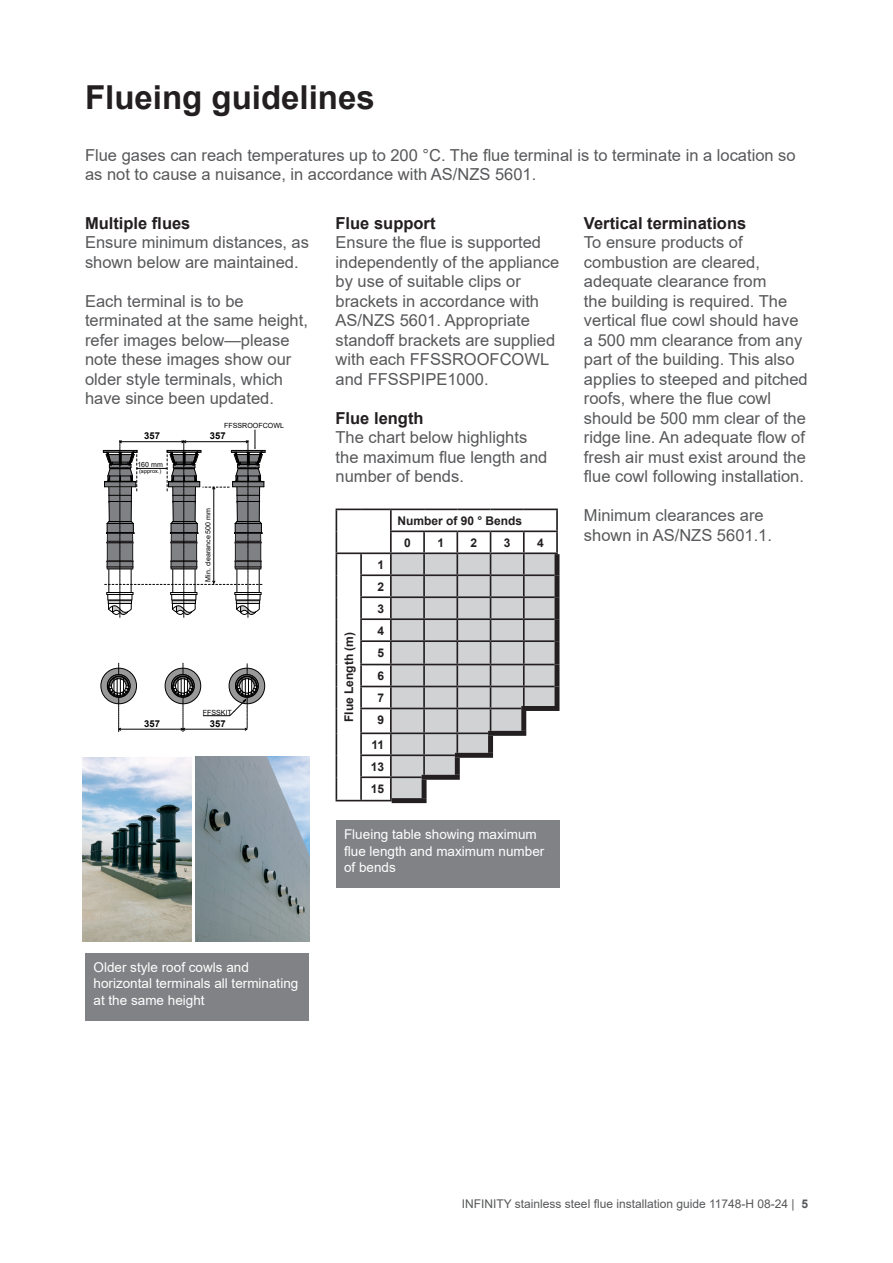
<style>
.page{position:relative;width:893px;height:1263px;background:#fff}
.page>*{position:absolute;margin:0;border:0;box-sizing:border-box;transform-origin:0 0}
.t1{font:700 33px "Arial";color:#231f20}
.t2{font:16.5px/19.5px "Arial";color:#57585a}
.t3{font:700 16.5px "Arial";color:#231f20}
.t4{font:13.5px/16.5px "Arial";color:#fff}
.t5{font:12px "Arial";color:#57585a}
.t6{font:700 12px "Arial";color:#231f20}
.t7{font:700 9.45px "Arial";color:#000}
.t8{font:7.05px "Arial";color:#000}
.t9{font:5.55px "Arial";color:#000}
.s1{font-weight:700}
</style>
<div class="page">
<hr style="left:336px;top:508px;width:25px;height:2px;background:#231f20">
<hr style="left:361px;top:508px;width:30px;height:2px;background:#231f20">
<hr style="left:391px;top:508px;width:33px;height:2px;background:#231f20">
<hr style="left:390px;top:510px;width:2px;height:20px;background:#231f20">
<hr style="left:424px;top:508px;width:33px;height:2px;background:#231f20">
<hr style="left:457px;top:508px;width:34px;height:2px;background:#231f20">
<hr style="left:491px;top:508px;width:33px;height:2px;background:#231f20">
<hr style="left:524px;top:508px;width:34px;height:2px;background:#231f20">
<hr style="left:556px;top:510px;width:2px;height:20px;background:#231f20">
<hr style="left:390px;top:530px;width:34px;height:2px;background:#231f20">
<hr style="left:390px;top:532px;width:2px;height:20px;background:#231f20">
<hr style="left:424px;top:530px;width:33px;height:2px;background:#231f20">
<hr style="left:457px;top:530px;width:34px;height:2px;background:#231f20">
<hr style="left:491px;top:530px;width:33px;height:2px;background:#231f20">
<hr style="left:524px;top:530px;width:34px;height:2px;background:#231f20">
<hr style="left:556px;top:532px;width:2px;height:20px;background:#231f20">
<hr style="left:361px;top:552px;width:30px;height:2px;background:#231f20">
<hr style="left:360px;top:554px;width:2px;height:20px;background:#231f20">
<hr style="left:390px;top:554px;width:2px;height:20px;background:#231f20">
<hr style="left:360px;top:574px;width:31px;height:2px;background:#231f20">
<hr style="left:360px;top:576px;width:2px;height:20px;background:#231f20">
<hr style="left:390px;top:576px;width:2px;height:20px;background:#231f20">
<hr style="left:360px;top:596px;width:31px;height:2px;background:#231f20">
<hr style="left:360px;top:598px;width:2px;height:20px;background:#231f20">
<hr style="left:390px;top:598px;width:2px;height:20px;background:#231f20">
<hr style="left:360px;top:618px;width:31px;height:2px;background:#231f20">
<hr style="left:360px;top:620px;width:2px;height:20px;background:#231f20">
<hr style="left:360px;top:640px;width:31px;height:2px;background:#231f20">
<hr style="left:360px;top:642px;width:2px;height:22px;background:#231f20">
<hr style="left:360px;top:664px;width:31px;height:1px;background:#231f20">
<hr style="left:360px;top:665px;width:2px;height:21px;background:#231f20">
<hr style="left:390px;top:665px;width:2px;height:21px;background:#231f20">
<hr style="left:360px;top:686px;width:31px;height:1px;background:#231f20">
<hr style="left:360px;top:687px;width:2px;height:21px;background:#231f20">
<hr style="left:390px;top:687px;width:2px;height:21px;background:#231f20">
<hr style="left:360px;top:708px;width:31px;height:1px;background:#231f20">
<hr style="left:360px;top:709px;width:2px;height:23px;background:#231f20">
<hr style="left:390px;top:709px;width:2px;height:23px;background:#231f20">
<hr style="left:360px;top:732px;width:31px;height:2px;background:#231f20">
<hr style="left:360px;top:734px;width:2px;height:20px;background:#231f20">
<hr style="left:390px;top:734px;width:2px;height:20px;background:#231f20">
<hr style="left:360px;top:754px;width:31px;height:2px;background:#231f20">
<hr style="left:360px;top:756px;width:2px;height:20px;background:#231f20">
<hr style="left:390px;top:756px;width:2px;height:20px;background:#231f20">
<hr style="left:360px;top:776px;width:31px;height:2px;background:#231f20">
<hr style="left:360px;top:778px;width:2px;height:22px;background:#231f20">
<svg style="left:336px;top:510px;width:25px;height:291px"></svg>
<hr style="left:361px;top:800px;width:31px;height:1px;background:#231f20">
<hr style="left:390px;top:620px;width:2px;height:20px;background:#231f20">
<hr style="left:390px;top:642px;width:2px;height:22px;background:#231f20">
<hr style="left:390px;top:778px;width:2px;height:22px;background:#231f20">
<div style="left:392px;top:798px;width:35px;height:5px;background:#231f20"></div>
<hr style="left:524px;top:552px;width:34px;height:2px;background:#231f20">
<hr style="left:555px;top:554px;width:4px;height:21px;background:#231f20">
<svg style="left:391px;top:532px;width:166px;height:269px"></svg>
<hr style="left:555px;top:686px;width:4px;height:20px;background:#231f20">
<hr style="left:524px;top:574px;width:31px;height:2px;background:#231f20">
<hr style="left:523px;top:576px;width:2px;height:20px;background:#231f20">
<hr style="left:524px;top:596px;width:31px;height:2px;background:#231f20">
<hr style="left:523px;top:598px;width:2px;height:20px;background:#231f20">
<hr style="left:524px;top:618px;width:31px;height:2px;background:#231f20">
<hr style="left:523px;top:620px;width:2px;height:20px;background:#231f20">
<hr style="left:524px;top:640px;width:31px;height:2px;background:#231f20">
<hr style="left:523px;top:642px;width:2px;height:22px;background:#231f20">
<hr style="left:524px;top:664px;width:31px;height:1px;background:#231f20">
<hr style="left:523px;top:665px;width:2px;height:21px;background:#231f20">
<hr style="left:524px;top:686px;width:31px;height:1px;background:#231f20">
<hr style="left:555px;top:575px;width:4px;height:22px;background:#231f20">
<hr style="left:555px;top:597px;width:4px;height:22px;background:#231f20">
<hr style="left:555px;top:619px;width:4px;height:22px;background:#231f20">
<hr style="left:555px;top:641px;width:4px;height:23px;background:#231f20">
<hr style="left:555px;top:664px;width:4px;height:22px;background:#231f20">
<div style="left:422px;top:775px;width:38px;height:5px;background:#231f20"></div>
<div style="left:422px;top:780px;width:5px;height:18px;background:#231f20"></div>
<div style="left:455px;top:753px;width:38px;height:5px;background:#231f20"></div>
<div style="left:455px;top:758px;width:5px;height:17px;background:#231f20"></div>
<div style="left:521px;top:706px;width:38px;height:5px;background:#231f20"></div>
<div style="left:521px;top:711px;width:5px;height:20px;background:#231f20"></div>
<div style="left:488px;top:731px;width:38px;height:5px;background:#231f20"></div>
<div style="left:488px;top:736px;width:5px;height:17px;background:#231f20"></div>
<hr style="left:119px;top:729px;width:64px;height:1px;background:#000">
<svg style="left:100px;top:663px;width:39px;height:69px"></svg>
<svg style="left:163px;top:663px;width:103px;height:69px"></svg>
<svg style="left:103px;top:430px;width:163px;height:188px"></svg>
<img style="left:83px;top:757px;width:109px;height:184px">
<img style="left:195px;top:757px;width:114px;height:185px">
<div style="left:85px;top:953px;width:224px;height:67px;background:#808285"></div>
<div style="left:336px;top:821px;width:223px;height:67px;background:#808285"></div>
<p class="t1" style="left:85px;top:74px;width:291px">Flueing guidelines</p>
<p class="t2" style="left:85px;top:145px;width:712px">Flue gases can reach temperatures up to 200 °C. The flue terminal is to terminate in a location so as not to cause a nuisance, in accordance with AS/NZS 5601.</p>
<p class="t3" style="left:336px;top:211px;width:101px">Flue support</p>
<p class="t2" style="left:336px;top:233px;width:225px">Ensure the flue is supported independently of the appliance by use of suitable clips or brackets in accordance with<br>AS/NZS 5601. Appropriate standoff brackets are supplied with each FFSSROOFCOWL and FFSSPIPE1000.</p>
<p class="t3" style="left:336px;top:406px;width:90px">Flue length</p>
<p class="t2" style="left:336px;top:428px;width:213px">The chart below highlights the maximum flue length and number of bends.</p>
<p class="t6" style="left:397px;top:512px;width:126px">Number of 90 ° Bends</p>
<p class="t6" style="left:404px;top:534px;width:8px">0</p>
<p class="t6" style="left:437px;top:534px;width:8px">1</p>
<p class="t6" style="left:471px;top:534px;width:8px">2</p>
<p class="t6" style="left:504px;top:534px;width:8px">3</p>
<p class="t6" style="left:537px;top:534px;width:8px">4</p>
<p class="t3" style="left:85px;top:211px;width:107px">Multiple flues</p>
<p class="t2" style="left:85px;top:233px;width:225px">Ensure minimum distances, as shown below are maintained.</p>
<p class="t2" style="left:85px;top:291px;width:224px">Each terminal is to be terminated at the same height, refer images below—please note these images show our older style terminals, which have since been updated.</p>
<p class="t8" style="left:224px;top:421px;width:61px">FFSSROOFCOWL</p>
<p class="t3" style="left:584px;top:211px;width:164px">Vertical terminations</p>
<p class="t2" style="left:584px;top:233px;width:225px">To ensure products of combustion are cleared, adequate clearance from<br>the building is required. The vertical flue cowl should have a 500 mm clearance from any part of the building. This also applies to steeped and pitched roofs, where the flue cowl should be 500 mm clear of the ridge line. An adequate flow of fresh air must exist around the flue cowl following installation.</p>
<p class="t2" style="left:584px;top:506px;width:190px">Minimum clearances are shown in AS/NZS 5601.1.</p>
<p class="t7" style="left:144px;top:429px;width:17px">357</p>
<p class="t7" style="left:210px;top:429px;width:17px">357</p>
<p class="t8" style="left:137px;top:459px;width:27px">160 mm</p>
<p class="t9" style="left:139px;top:467px;width:24px">(approx.)</p>
<p class="t8" style="left:203px;top:582px;width:75px;rotate:-90deg">Min. clearance 500 mm</p>
<p class="t6" style="left:378px;top:556px;width:8px">1</p>
<p class="t6" style="left:378px;top:578px;width:8px">2</p>
<p class="t6" style="left:378px;top:600px;width:8px">3</p>
<p class="t6" style="left:378px;top:622px;width:8px">4</p>
<p class="t6" style="left:378px;top:644px;width:8px">5</p>
<p class="t6" style="left:378px;top:667px;width:8px">6</p>
<p class="t6" style="left:378px;top:689px;width:8px">7</p>
<p class="t6" style="left:378px;top:711px;width:8px">9</p>
<p class="t6" style="left:372px;top:736px;width:14px">11</p>
<p class="t6" style="left:371px;top:758px;width:15px">13</p>
<p class="t6" style="left:371px;top:780px;width:15px">15</p>
<p class="t6" style="left:340px;top:722px;width:91px;rotate:-90deg">Flue Length (m)</p>
<p class="t8" style="left:203px;top:707px;width:31px">FFSSKIT</p>
<p class="t7" style="left:144px;top:717px;width:17px">357</p>
<p class="t7" style="left:210px;top:717px;width:17px">357</p>
<p class="t4" style="left:94px;top:958px;width:206px">Older style roof cowls and horizontal terminals all terminating at the same height</p>
<p class="t4" style="left:344px;top:826px;width:202px">Flueing table showing maximum flue length and maximum number of bends</p>
<p class="t5" style="left:462px;top:1195px;width:348px">INFINITY stainless steel flue installation guide 11748-H 08-24 | <span class="s1">5</span></p>
</div>
